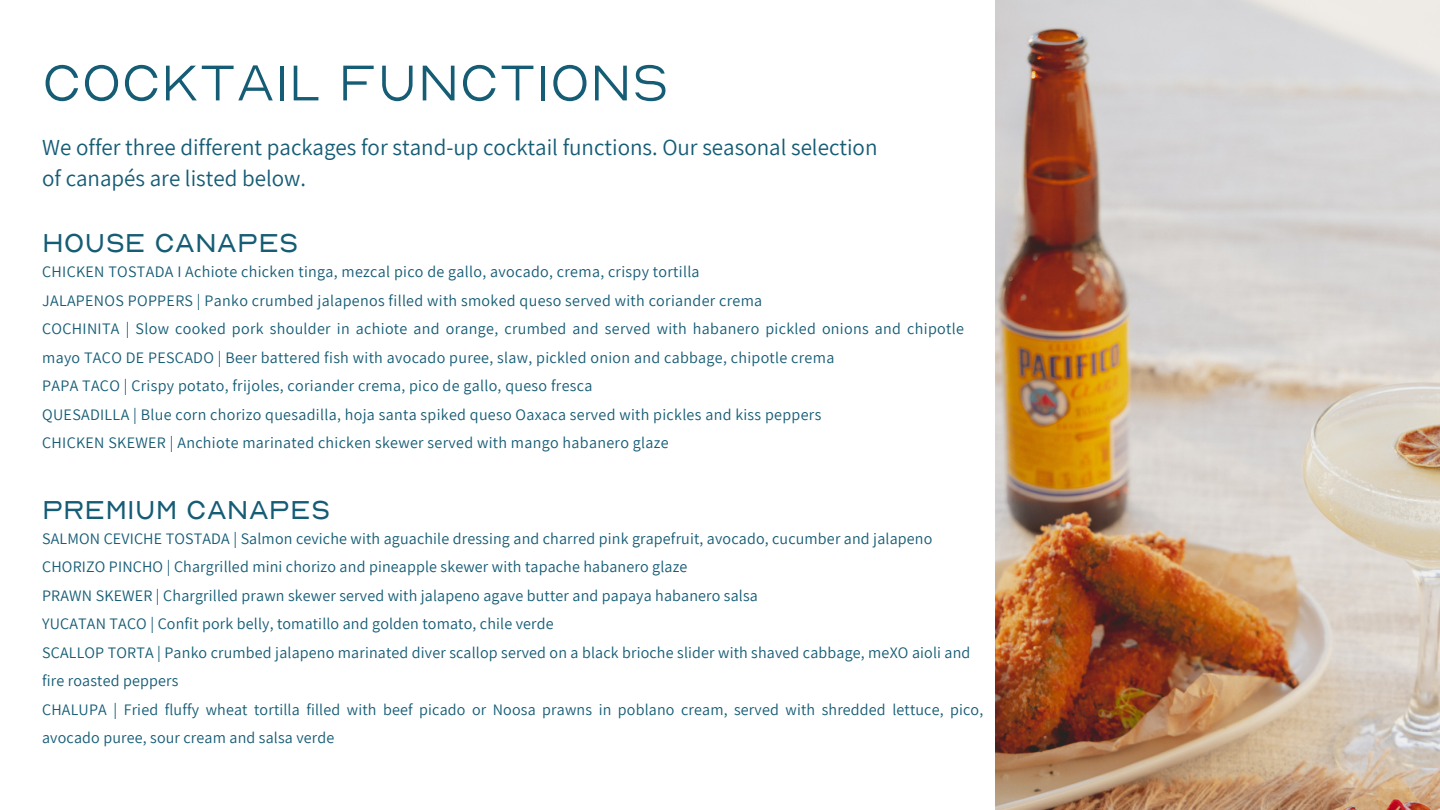
<style>
.page{position:relative;width:1440px;height:810px;background:#fff}
.page>*{position:absolute;margin:0;border:0;box-sizing:border-box;transform-origin:0 0}
.t1{font:300 55px "Nord";color:#155c75}
.t2{font:28px "Nord";color:#155c75}
.t3{font:23px/31.5px "Assistant";color:#155c75}
.t4{font:16px/28.5px "Assistant";letter-spacing:.01em;color:#155c75}
</style>
<div class="page">
<img style="left:995px;top:0;width:445px;height:810px">
<h1 class="t1" style="left:42px;top:47px;width:628px">COCKTAIL FUNCTIONS</h1>
<h3 class="t3" style="left:42px;top:130px;width:837px">We offer three different packages for stand-up cocktail functions. Our seasonal selection of canapés are listed below.</h3>
<h2 class="t2" style="left:42px;top:225px;width:258px">HOUSE CANAPES</h2>
<p class="t4" style="left:42px;top:257px;width:923px">CHICKEN TOSTADA I Achiote chicken tinga, mezcal pico de gallo, avocado, crema, crispy tortilla<br>JALAPENOS POPPERS | Panko crumbed jalapenos filled with smoked queso served with coriander crema<br>COCHINITA | Slow cooked pork shoulder in achiote and orange, crumbed and served with habanero pickled onions and chipotle mayo TACO DE PESCADO | Beer battered fish with avocado puree, slaw, pickled onion and cabbage, chipotle crema<br>PAPA TACO | Crispy potato, frijoles, coriander crema, pico de gallo, queso fresca<br>QUESADILLA | Blue corn chorizo quesadilla, hoja santa spiked queso Oaxaca served with pickles and kiss peppers<br>CHICKEN SKEWER | Anchiote marinated chicken skewer served with mango habanero glaze</p>
<h2 class="t2" style="left:42px;top:492px;width:290px">PREMIUM CANAPES</h2>
<p class="t4" style="left:42px;top:524px;width:943px">SALMON CEVICHE TOSTADA | Salmon ceviche with aguachile dressing and charred pink grapefruit, avocado, cucumber and jalapeno CHORIZO PINCHO | Chargrilled mini chorizo and pineapple skewer with tapache habanero glaze<br>PRAWN SKEWER | Chargrilled prawn skewer served with jalapeno agave butter and papaya habanero salsa<br>YUCATAN TACO | Confit pork belly, tomatillo and golden tomato, chile verde<br>SCALLOP TORTA | Panko crumbed jalapeno marinated diver scallop served on a black brioche slider with shaved cabbage, meXO aioli and fire roasted peppers<br>CHALUPA | Fried fluffy wheat tortilla filled with beef picado or Noosa prawns in poblano cream, served with shredded lettuce, pico, avocado puree, sour cream and salsa verde</p>
</div>
